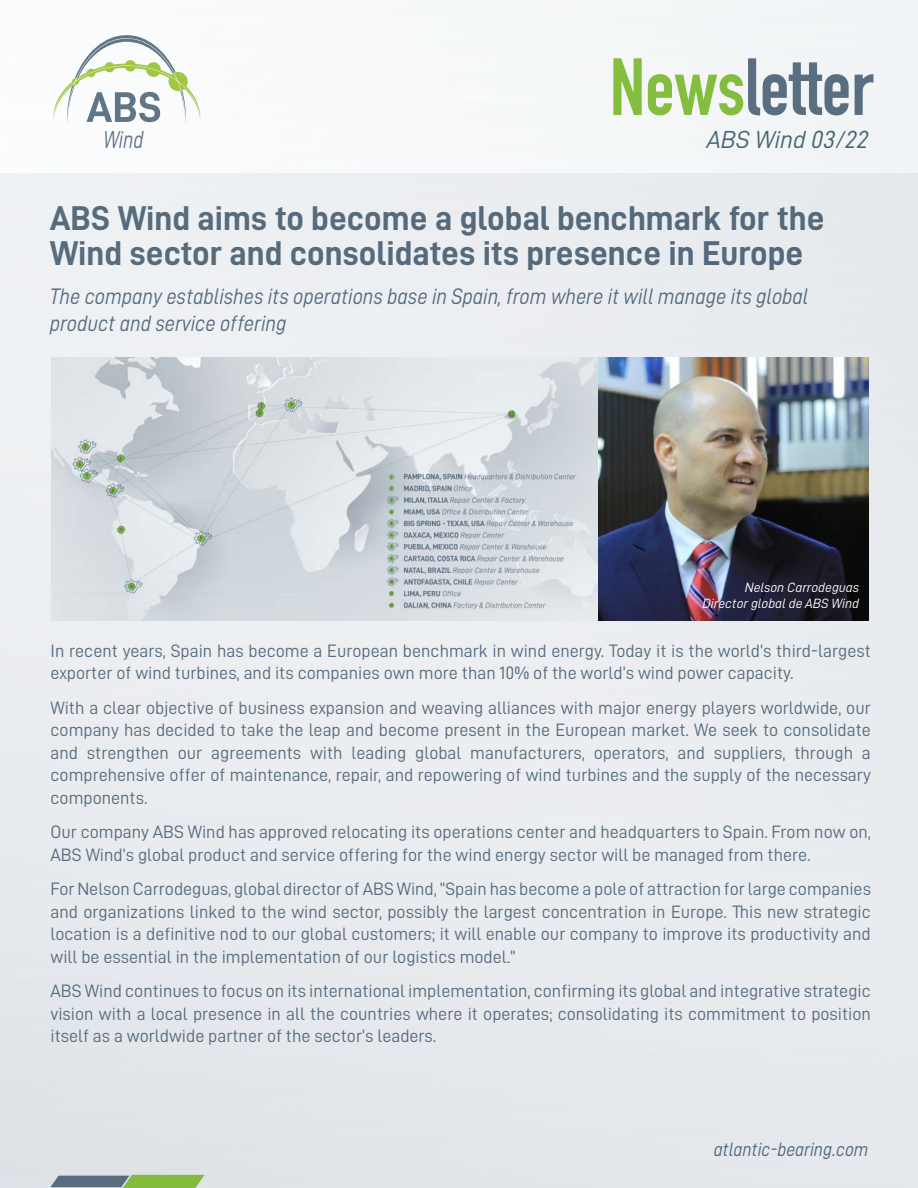
<style>
.page{position:relative;width:918px;height:1188px;background:#fff}
.page>*{position:absolute;margin:0;border:0;box-sizing:border-box;transform-origin:0 0}
.t1{font:700 79.5px "DIN Condensed";color:#5e7385}
.t2{font:34.5px/34.5px "D DIN Bold";color:#5e7385}
.t3{font:24.75px "D DIN Italic";color:#4c6a78}
.t4{font:24.6px "D DIN Italic";color:#5e7385;scale:.8 1}
.t5{font:22.5px/27px "D DIN Italic";color:#5e7385;scale:.9 1}
.t6{font:19.5px "D DIN Italic";color:#5e7385;scale:.9 1}
.t7{font:18px/22.5px "D DIN";color:#5e7385;text-align:justify}
.t8{font:13.5px/16.5px "D DIN Italic";color:#fff;text-align:right}
.s1{color:#8bc440}
</style>
<div class="page">
<div style="left:0;top:174px;width:918px;height:1014px;background:#e9ebee"></div>
<img style="left:51px;top:357px;width:817px;height:263px">
<svg style="left:53px;top:35px;width:147px;height:88px"></svg>
<p class="t4" style="left:103px;top:126px;width:52px">Wind</p>
<h1 class="t1" style="left:610px;top:34px;width:265px"><span class="s1">News</span>letter</h1>
<h3 class="t3" style="left:707px;top:126px;width:163px">ABS Wind 03/22</h3>
<h2 class="t2" style="left:50px;top:200px;width:776px">ABS Wind aims to become a global benchmark for the<br>Wind sector and consolidates its presence in Europe</h2>
<p class="t5" style="left:50px;top:283px;width:845px">The company establishes its operations base in Spain, from where it will manage its global product and service offering</p>
<p class="t8" style="left:702px;top:579px;width:158px">Nelson Carrodeguas<br>Director global de ABS Wind</p>
<p class="t7" style="left:51px;top:639px;width:822px">In recent years, Spain has become a European benchmark in wind energy. Today it is the world’s third-largest exporter of wind turbines, and its companies own more than 10% of the world’s wind power capacity.</p>
<p class="t7" style="left:51px;top:696px;width:822px">With a clear objective of business expansion and weaving alliances with major energy players worldwide, our company has decided to take the leap and become present in the European market. We seek to consolidate and strengthen our agreements with leading global manufacturers, operators, and suppliers, through a comprehensive offer of maintenance, repair, and repowering of wind turbines and the supply of the necessary components.</p>
<p class="t7" style="left:51px;top:821px;width:822px">Our company ABS Wind has approved relocating its operations center and headquarters to Spain. From now on,<br>ABS Wind’s global product and service offering for the wind energy sector will be managed from there.</p>
<p class="t7" style="left:51px;top:878px;width:822px">For Nelson Carrodeguas, global director of ABS Wind, “Spain has become a pole of attraction for large companies and organizations linked to the wind sector, possibly the largest concentration in Europe. This new strategic location is a definitive nod to our global customers; it will enable our company to improve its productivity and will be essential in the implementation of our logistics model.”</p>
<p class="t7" style="left:51px;top:980px;width:822px">ABS Wind continues to focus on its international implementation, confirming its global and integrative strategic vision with a local presence in all the countries where it operates; consolidating its commitment to position itself as a worldwide partner of the sector’s leaders.</p>
<p class="t6" style="left:714px;top:1139px;width:174px">atlantic-bearing.com</p>
</div>
